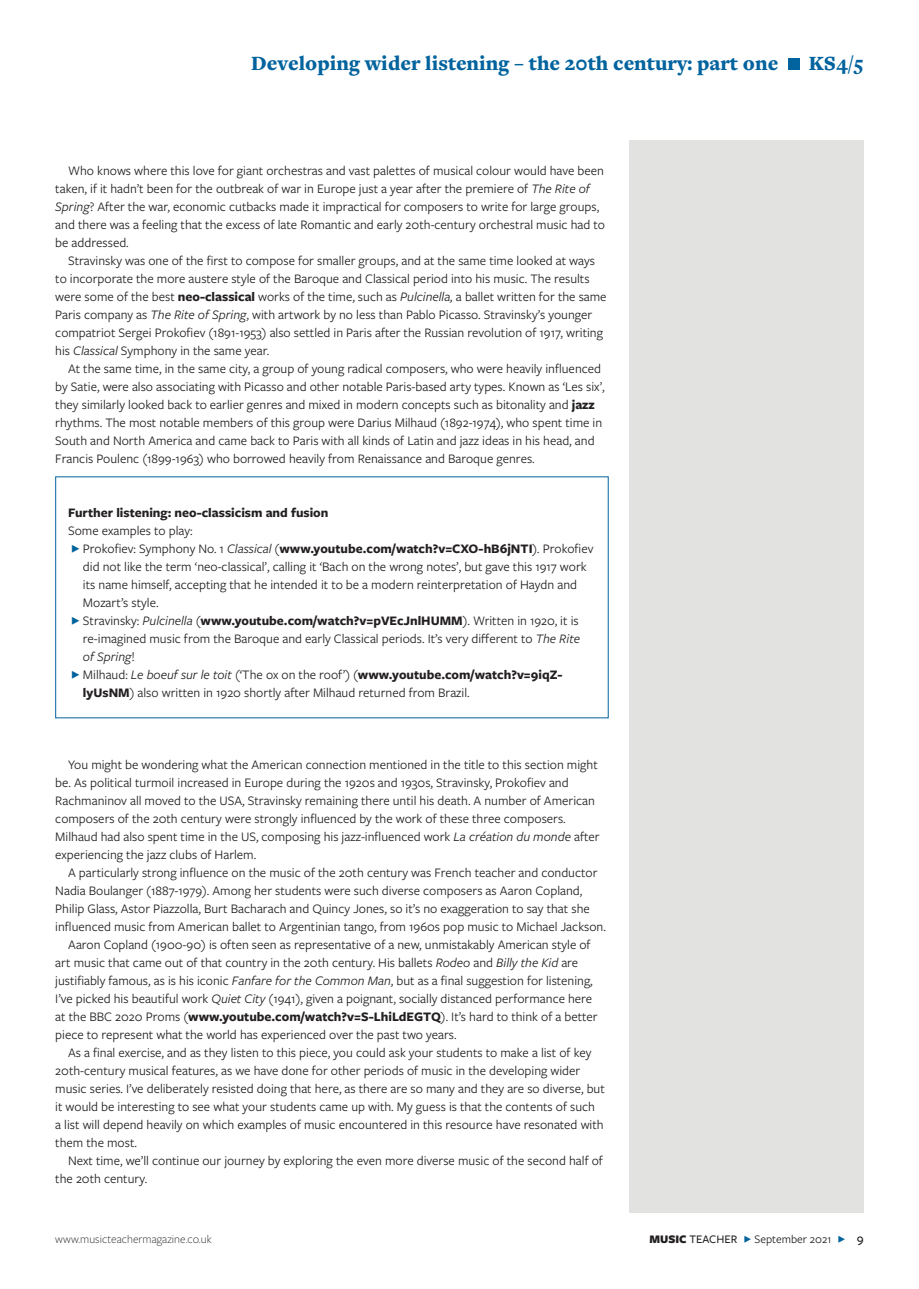
<style>
.page{position:relative;width:919px;height:1289px;background:#fff}
.page>*{position:absolute;margin:0;border:0;box-sizing:border-box;transform-origin:0 0}
.t1{font:900 21px "Freight Text Pro";color:#00639e}
.t2{font:13.5px/18px "Freight Sans Pro";color:#231f20}
.t3{font:700 13.5px "Freight Sans Pro";color:#231f20}
.t4{font:300 12px "Freight Sans Pro";color:#231f20}
.t5{font:12px "Freight Sans Pro";color:#231f20}
.s1{font-style:italic}
.s2{font-weight:700}
.s3{font-weight:900}
.s4{font-weight:500}
.s5{color:#00639e}
.s6{font-weight:500;font-size:13.5px}
</style>
<div class="page">
<div style="left:629px;top:140px;width:234px;height:1072px;background:#e2e2e1"></div>
<div style="left:787px;top:59px;width:12px;height:11px;background:#00639e"></div>
<h1 class="t1" style="left:251px;top:49px;width:528px">Developing wider listening – the 20th century: part one</h1>
<h1 class="t1" style="left:808px;top:49px;width:56px">KS4/5</h1>
<p class="t2" style="left:55px;top:161px;width:551px;text-indent:13px">Who knows where this love for giant orchestras and vast palettes of musical colour would have been taken, if it hadn’t been for the outbreak of war in Europe just a year after the premiere of <span class="s1">The Rite of Spring</span>? After the war, economic cutbacks made it impractical for composers to write for large groups, and there was a feeling that the excess of late Romantic and early 20th-century orchestral music had to be addressed.</p>
<p class="t2" style="left:55px;top:251px;width:553px;text-indent:13px">Stravinsky was one of the first to compose for smaller groups, and at the same time looked at ways to incorporate the more austere style of the Baroque and Classical period into his music. The results were some of the best <span class="s2">neo-classical</span> works of the time, such as <span class="s1">Pulcinella,</span> a ballet written for the same Paris company as <span class="s1">The Rite of Spring</span>, with artwork by no less than Pablo Picasso. Stravinsky’s younger compatriot Sergei Prokofiev (1891-1953) also settled in Paris after the Russian revolution of 1917, writing his <span class="s1">Classical</span> Symphony in the same year.</p>
<p class="t2" style="left:55px;top:359px;width:551px;text-indent:13px">At the same time, in the same city, a group of young radical composers, who were heavily influenced by Satie, were also associating with Picasso and other notable Paris-based arty types. Known as ‘Les six’, they similarly looked back to earlier genres and mixed in modern concepts such as bitonality and <span class="s2">jazz </span>rhythms. The most notable members of this group were Darius Milhaud (1892-1974), who spent time in South and North America and came back to Paris with all kinds of Latin and jazz ideas in his head, and Francis Poulenc (1899-1963) who borrowed heavily from Renaissance and Baroque genres.</p>
<p class="t3" style="left:68px;top:503px;width:262px">Further listening: neo-classicism and fusion</p>
<p class="t2" style="left:68px;top:521px;width:126px">Some examples to play:</p>
<p class="t2" style="left:83px;top:539px;width:512px">Prokofiev: Symphony No. 1 <span class="s1">Classical</span> (<span class="s2">www.youtube.com/watch?v=CXO-hB6jNTI</span>)<span class="s1">.</span> Prokofiev did not like the term ‘neo-classical’, calling it ‘Bach on the wrong notes’, but gave this 1917 work its name himself, accepting that he intended it to be a modern reinterpretation of Haydn and Mozart’s style.<br>Stravinsky: <span class="s1">Pulcinella</span> (<span class="s2">www.youtube.com/watch?v=pVEcJnlHUMM</span>). Written in 1920, it is re-imagined music from the Baroque and early Classical periods. It’s very different to <span class="s1">The Rite of Spring</span>!<br>Milhaud: <span class="s1">Le boeuf sur le toit</span> (‘The ox on the roof’) (<span class="s2">www.youtube.com/watch?v=9iqZ&shy;lyUsNM</span>) also written in 1920 shortly after Milhaud returned from Brazil.</p>
<p class="t2" style="left:55px;top:755px;width:545px;text-indent:13px">You might be wondering what the American connection mentioned in the title to this section might be. As political turmoil increased in Europe during the 1920s and 1930s, Stravinsky, Prokofiev and Rachmaninov all moved to the USA, Stravinsky remaining there until his death. A number of American composers of the 20th century were strongly influenced by the work of these three composers.<br>Milhaud had also spent time in the US, composing his jazz-influenced work <span class="s1">La création du monde</span> after experiencing the jazz clubs of Harlem.</p>
<p class="t2" style="left:68px;top:863px;width:531px">A particularly strong influence on the music of the 20th century was French teacher and conductor</p>
<p class="t2" style="left:55px;top:881px;width:528px">Nadia Boulanger (1887-1979). Among her students were such diverse composers as Aaron Copland,</p>
<p class="t2" style="left:55px;top:899px;width:536px">Philip Glass, Astor Piazzolla, Burt Bacharach and Quincy Jones, so it’s no exaggeration to say that she</p>
<p class="t2" style="left:55px;top:917px;width:552px">influenced music from American ballet to Argentinian tango, from 1960s pop music to Michael Jackson.</p>
<p class="t2" style="left:68px;top:935px;width:524px">Aaron Copland (1900-90) is often seen as representative of a new, unmistakably American style of</p>
<p class="t2" style="left:55px;top:953px;width:524px">art music that came out of that country in the 20th century. His ballets <span class="s1">Rodeo</span> and <span class="s1">Billy the Kid</span> are</p>
<p class="t2" style="left:55px;top:971px;width:539px">justifiably famous, as is his iconic <span class="s1">Fanfare for the Common Man</span>, but as a final suggestion for listening,</p>
<p class="t2" style="left:55px;top:989px;width:538px">I’ve picked his beautiful work <span class="s1">Quiet City</span> (1941), given a poignant, socially distanced performance here</p>
<p class="t2" style="left:55px;top:1007px;width:544px">at the BBC 2020 Proms (<span class="s2">www.youtube.com/watch?v=S-LhiLdEGTQ</span>). It’s hard to think of a better</p>
<p class="t2" style="left:55px;top:1025px;width:403px">piece to represent what the world has experienced over the past two years.</p>
<p class="t2" style="left:68px;top:1043px;width:525px">As a final exercise, and as they listen to this piece, you could ask your students to make a list of key</p>
<p class="t2" style="left:55px;top:1061px;width:526px">20th-century musical features, as we have done for other periods of music in the developing wider</p>
<p class="t2" style="left:55px;top:1079px;width:551px">music series. I’ve deliberately resisted doing that here, as there are so many and they are so diverse, but</p>
<p class="t2" style="left:55px;top:1097px;width:541px">it would be interesting to see what your students came up with. My guess is that the contents of such</p>
<p class="t2" style="left:55px;top:1115px;width:550px">a list will depend heavily on which examples of music encountered in this resource have resonated with</p>
<p class="t2" style="left:55px;top:1133px;width:83px">them the most.</p>
<p class="t2" style="left:68px;top:1151px;width:536px">Next time, we’ll continue our journey by exploring the even more diverse music of the second half of</p>
<p class="t2" style="left:55px;top:1169px;width:93px">the 20th century.</p>
<p class="t4" style="left:55px;top:1230px;width:158px">www.musicteachermagazine.co.uk</p>
<p class="t5" style="left:649px;top:1230px;width:216px"><span class="s3">MUSIC</span> <span class="s4">TEACHER</span> <span class="s5">F</span> September 2021 <span class="s5">F</span> <span class="s6">9</span></p>
</div>
